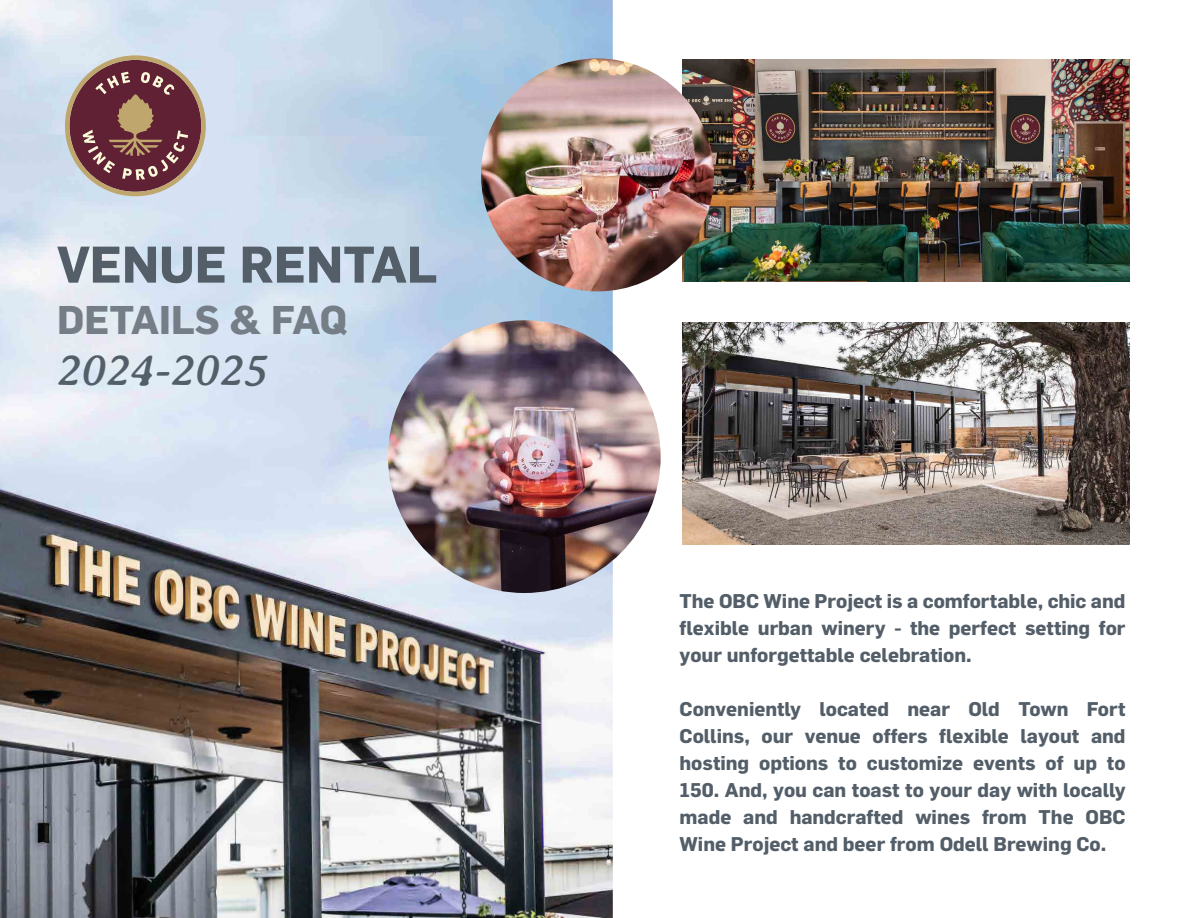
<style>
.page{position:relative;width:1188px;height:918px;background:#fff}
.page>*{position:absolute;margin:0;border:0;box-sizing:border-box;transform-origin:0 0}
.t1{font:700 50.55px "Flama";color:#535e68}
.t2{font:italic 45.9px "Averia Serif";color:#535e68}
.t3{font:700 39.3px "Flama";color:#757e86}
.t4{font:700 19.5px/27px "Flama";color:#535e68;text-align:justify}
</style>
<div class="page">
<img style="left:0;top:134px;width:613px;height:784px">
<svg style="left:65px;top:55px;width:141px;height:141px;background:#906b6f"></svg>
<img style="left:682px;top:60px;width:447px;height:222px">
<img style="left:682px;top:322px;width:447px;height:222px">
<img style="left:481px;top:58px;width:233px;height:233px;border-radius:116px">
<img style="left:388px;top:320px;width:273px;height:273px;border-radius:136px">
<h1 class="t1" style="left:57px;top:234px;width:382px">VENUE RENTAL</h1>
<h3 class="t3" style="left:57px;top:296px;width:291px">DETAILS &amp; FAQ</h3>
<h2 class="t2" style="left:57px;top:344px;width:212px">2024-2025</h2>
<p class="t4" style="left:680px;top:587px;width:447px">The OBC Wine Project is a comfortable, chic and flexible urban winery - the perfect setting for your unforgettable celebration.</p>
<p class="t4" style="left:680px;top:695px;width:448px">Conveniently located near Old Town Fort Collins, our venue offers flexible layout and hosting options to customize events of up to 150. And, you can toast to your day with locally made and handcrafted wines from The OBC Wine Project and beer from Odell Brewing Co.</p>
</div>
